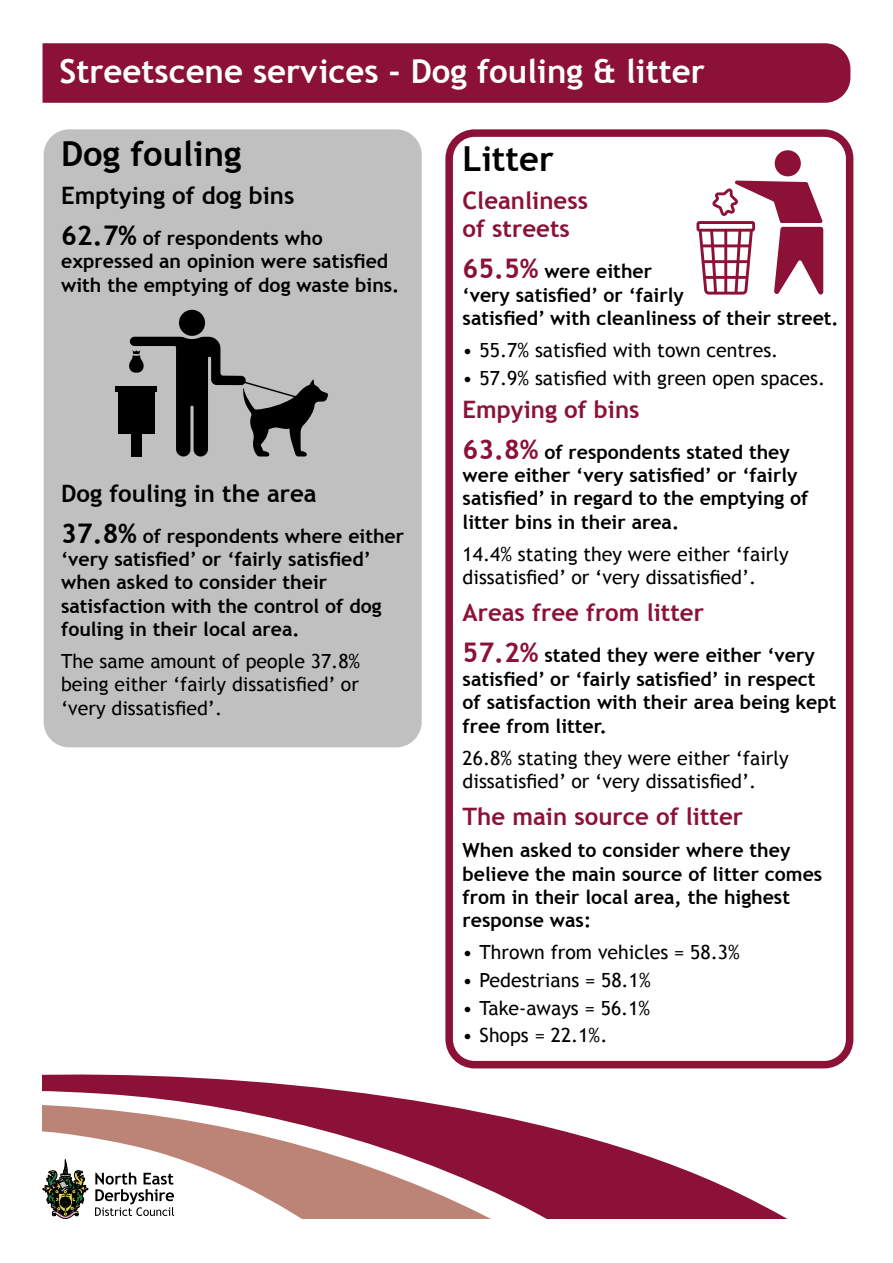
<style>
.page{position:relative;width:893px;height:1263px;background:#fff}
.page>*{position:absolute;margin:0;border:0;box-sizing:border-box;transform-origin:0 0}
.t1{font:700 34.5px "Trebuchet MS";color:#000}
.t2{font:700 33px "Trebuchet MS";color:#fff}
.t3{font:700 24px/28.8px "Trebuchet MS";color:#8b1236}
.t4{font:700 24px "Trebuchet MS";color:#000}
.t5{font:700 19.5px/23.4px "Trebuchet MS";color:#000}
.t6{font:19.5px/23.4px "Trebuchet MS";color:#000}
.s1{font-size:27px}
.s2{font-size:27px;color:#8b1236}
</style>
<div class="page">
<div style="left:44px;top:129px;width:378px;height:618px;background:#c0c0c0;border-radius:26px"></div>
<div style="left:43px;top:43px;width:807px;height:60px;background:#8b1236"></div>
<div style="left:445px;top:129px;width:408px;height:939px;border:8px solid #8b1236;border-radius:26px"></div>
<svg style="left:129px;top:336px;width:199px;height:120px"></svg>
<div style="left:179px;top:310px;width:26px;height:26px;background:#000;border-radius:50%"></div>
<div style="left:118px;top:391px;width:37px;height:43px;background:#000"></div>
<div style="left:116px;top:386px;width:41px;height:6px;background:#000"></div>
<div style="left:131px;top:427px;width:11px;height:30px;background:#000"></div>
<div style="left:775px;top:150px;width:26px;height:26px;background:#8b1236;border-radius:50%"></div>
<svg style="left:696px;top:180px;width:127px;height:115px"></svg>
<svg style="left:43px;top:1074px;width:743px;height:144px"></svg>
<svg style="left:43px;top:1120px;width:326px;height:99px"></svg>
<h2 class="t2" style="left:59px;top:50px;width:647px">Streetscene services - Dog fouling &amp; litter</h2>
<h1 class="t1" style="left:61px;top:133px;width:182px">Dog fouling</h1>
<p class="t4" style="left:61px;top:180px;width:235px">Emptying of dog bins</p>
<p class="t5" style="left:61px;top:226px;width:340px"><span class="s1">62.7%</span> of respondents who expressed an opinion were satisfied with the emptying of dog waste bins.</p>
<p class="t4" style="left:61px;top:478px;width:257px">Dog fouling in the area</p>
<p class="t5" style="left:61px;top:524px;width:345px"><span class="s1">37.8%</span> of respondents where either ‘very satisfied’ or ‘fairly satisfied’ when asked to consider their satisfaction with the control of dog fouling in their local area.</p>
<p class="t6" style="left:61px;top:650px;width:301px;text-align:justify">The same amount of people 37.8% being either ‘fairly dissatisfied’ or ‘very dissatisfied’.</p>
<h1 class="t1" style="left:463px;top:137px;width:93px">Litter</h1>
<p class="t3" style="left:463px;top:186px;width:127px">Cleanliness of streets</p>
<p class="t5" style="left:463px;top:260px;width:378px"><span class="s2">65.5%</span> were either<br>‘very satisfied’ or ‘fairly<br>satisfied’ with cleanliness of their street.</p>
<p class="t6" style="left:463px;top:339px;width:317px">• 55.7% satisfied with town centres.</p>
<p class="t6" style="left:463px;top:366px;width:364px">• 57.9% satisfied with green open spaces.</p>
<p class="t3" style="left:463px;top:395px;width:178px">Empying of bins</p>
<p class="t5" style="left:463px;top:440px;width:347px"><span class="s2">63.8%</span> of respondents stated they were either ‘very satisfied’ or ‘fairly satisfied’ in regard to the emptying of litter bins in their area.</p>
<p class="t6" style="left:463px;top:542px;width:328px">14.4% stating they were either ‘fairly dissatisfied’ or ‘very dissatisfied’.</p>
<p class="t3" style="left:463px;top:598px;width:243px">Areas free from litter</p>
<p class="t5" style="left:463px;top:644px;width:375px"><span class="s2">57.2%</span> stated they were either ‘very satisfied’ or ‘fairly satisfied’ in respect of satisfaction with their area being kept free from litter.</p>
<p class="t6" style="left:463px;top:746px;width:328px">26.8% stating they were either ‘fairly dissatisfied’ or ‘very dissatisfied’.</p>
<p class="t3" style="left:463px;top:802px;width:282px">The main source of litter</p>
<p class="t5" style="left:463px;top:838px;width:361px">When asked to consider where they believe the main source of litter comes from in their local area, the highest response was:</p>
<p class="t6" style="left:463px;top:941px;width:279px">• Thrown from vehicles = 58.3%</p>
<p class="t6" style="left:463px;top:968px;width:190px">• Pedestrians = 58.1%</p>
<p class="t6" style="left:463px;top:996px;width:189px">• Take-aways = 56.1%</p>
<p class="t6" style="left:463px;top:1024px;width:146px">• Shops = 22.1%.</p>
</div>
